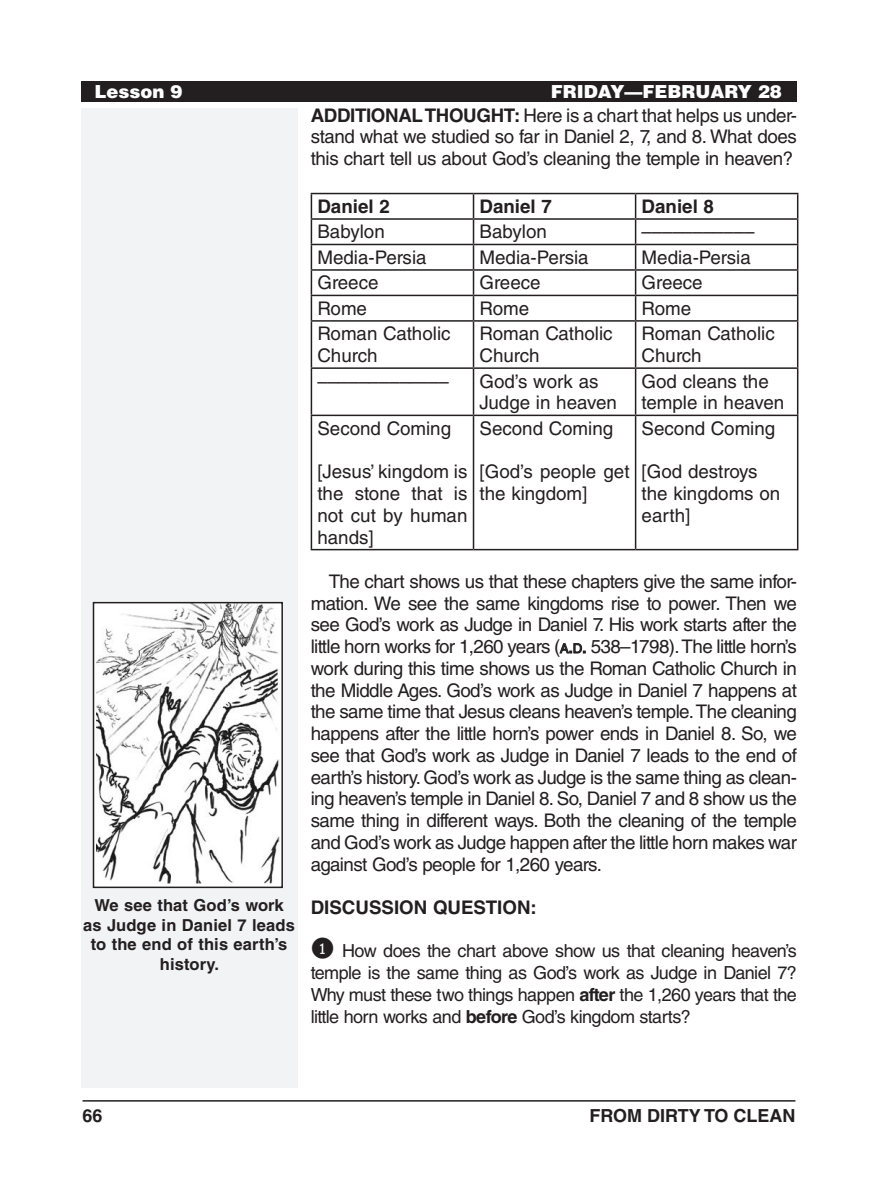
<style>
.page{position:relative;width:878px;height:1202px;background:#fff}
.page>*{position:absolute;margin:0;border:0;box-sizing:border-box;transform-origin:0 0}
.Body_Text_SpaceBefor{font:18.75px/21.8px "Helvetica LT Std";letter-spacing:-.03em;color:#231f20;text-align:justify}
.Body_Text_NoIndent{font:18.75px/21.8px "Helvetica LT Std";color:#231f20}
.Body_Text_NoIndent-2{font:700 18.75px "Helvetica LT Std";color:#231f20}
.Body_Text_NoIndent_B{font:700 18.75px "Helvetica LT Std";color:#231f20}
.Friday_Questions{font:18px/21.8px "Helvetica LT Std";letter-spacing:-.03em;color:#231f20;text-align:justify}
.Running_Head_-_Right{font:900 18px "Helvetica LT Std";color:#fff}
.t1{font:700 18px "Helvetica LT Std";color:#231f20}
.Image_Captions{font:700 16.5px/19.5px "Helvetica LT Std";letter-spacing:.01em;color:#231f20;text-align:center}
.s1{font-weight:700}
.s2{font-size:13.2px}
.s3{font-style:inherit}
</style>
<div class="page">
<hr style="left:82px;top:1100px;width:713px;height:1px;background:#231f20">
<div style="left:81px;top:108px;width:216px;height:979px;background:#f2f3f4"></div>
<div style="left:81px;top:81px;width:715px;height:20px;background:#231f20"></div>
<hr style="left:310px;top:193px;width:163px;height:1px;background:#231f20">
<hr style="left:310px;top:194px;width:2px;height:24px;background:#231f20">
<hr style="left:473px;top:193px;width:162px;height:1px;background:#231f20">
<hr style="left:472px;top:194px;width:2px;height:24px;background:#231f20">
<hr style="left:635px;top:193px;width:163px;height:1px;background:#231f20">
<hr style="left:634px;top:194px;width:2px;height:24px;background:#231f20">
<hr style="left:796px;top:194px;width:2px;height:24px;background:#231f20">
<hr style="left:310px;top:218px;width:163px;height:2px;background:#231f20">
<hr style="left:310px;top:220px;width:2px;height:24px;background:#231f20">
<hr style="left:473px;top:218px;width:162px;height:2px;background:#231f20">
<hr style="left:472px;top:220px;width:2px;height:24px;background:#231f20">
<hr style="left:635px;top:218px;width:163px;height:2px;background:#231f20">
<hr style="left:634px;top:220px;width:2px;height:24px;background:#231f20">
<hr style="left:796px;top:220px;width:2px;height:24px;background:#231f20">
<hr style="left:310px;top:244px;width:163px;height:1px;background:#231f20">
<hr style="left:310px;top:245px;width:2px;height:24px;background:#231f20">
<hr style="left:473px;top:244px;width:162px;height:1px;background:#231f20">
<hr style="left:472px;top:245px;width:2px;height:24px;background:#231f20">
<hr style="left:635px;top:244px;width:163px;height:1px;background:#231f20">
<hr style="left:634px;top:245px;width:2px;height:24px;background:#231f20">
<hr style="left:796px;top:245px;width:2px;height:24px;background:#231f20">
<hr style="left:310px;top:269px;width:163px;height:2px;background:#231f20">
<hr style="left:310px;top:271px;width:2px;height:24px;background:#231f20">
<hr style="left:473px;top:269px;width:162px;height:2px;background:#231f20">
<hr style="left:472px;top:271px;width:2px;height:24px;background:#231f20">
<hr style="left:635px;top:269px;width:163px;height:2px;background:#231f20">
<hr style="left:634px;top:271px;width:2px;height:24px;background:#231f20">
<hr style="left:796px;top:271px;width:2px;height:24px;background:#231f20">
<hr style="left:310px;top:295px;width:163px;height:1px;background:#231f20">
<hr style="left:310px;top:296px;width:2px;height:24px;background:#231f20">
<hr style="left:473px;top:295px;width:162px;height:1px;background:#231f20">
<hr style="left:472px;top:296px;width:2px;height:24px;background:#231f20">
<hr style="left:635px;top:295px;width:163px;height:1px;background:#231f20">
<hr style="left:634px;top:296px;width:2px;height:24px;background:#231f20">
<hr style="left:796px;top:296px;width:2px;height:24px;background:#231f20">
<hr style="left:310px;top:320px;width:163px;height:2px;background:#231f20">
<hr style="left:310px;top:322px;width:2px;height:45px;background:#231f20">
<hr style="left:473px;top:320px;width:162px;height:2px;background:#231f20">
<hr style="left:472px;top:322px;width:2px;height:45px;background:#231f20">
<hr style="left:635px;top:320px;width:163px;height:2px;background:#231f20">
<hr style="left:634px;top:322px;width:2px;height:45px;background:#231f20">
<hr style="left:796px;top:322px;width:2px;height:45px;background:#231f20">
<hr style="left:310px;top:367px;width:163px;height:2px;background:#231f20">
<hr style="left:310px;top:369px;width:2px;height:45px;background:#231f20">
<hr style="left:473px;top:367px;width:162px;height:2px;background:#231f20">
<hr style="left:472px;top:369px;width:2px;height:45px;background:#231f20">
<hr style="left:635px;top:367px;width:163px;height:2px;background:#231f20">
<hr style="left:634px;top:369px;width:2px;height:45px;background:#231f20">
<hr style="left:796px;top:369px;width:2px;height:45px;background:#231f20">
<hr style="left:310px;top:414px;width:163px;height:2px;background:#231f20">
<hr style="left:310px;top:416px;width:2px;height:133px;background:#231f20">
<hr style="left:473px;top:414px;width:162px;height:2px;background:#231f20">
<hr style="left:472px;top:416px;width:2px;height:133px;background:#231f20">
<hr style="left:635px;top:414px;width:163px;height:2px;background:#231f20">
<hr style="left:634px;top:416px;width:2px;height:133px;background:#231f20">
<hr style="left:796px;top:416px;width:2px;height:133px;background:#231f20">
<hr style="left:310px;top:549px;width:163px;height:1px;background:#231f20">
<hr style="left:473px;top:549px;width:162px;height:1px;background:#231f20">
<hr style="left:635px;top:549px;width:163px;height:1px;background:#231f20">
<svg style="left:560px;top:643px;width:25px;height:10px"></svg>
<img style="left:96px;top:605px;width:183px;height:278px">
<div style="left:93px;top:602px;width:190px;height:286px;border:2px solid #231f20"></div>
<p class="Running_Head_-_Right" style="left:94px;top:79px;width:90px">Lesson 9</p>
<p class="Running_Head_-_Right" style="left:550px;top:79px;width:233px">FRIDAY—FEBRUARY 28</p>
<p class="Body_Text_NoIndent" style="left:310px;top:104px;width:488px;text-align:justify"><span class="s1">ADDITIONAL THOUGHT:</span> Here is a chart that helps us under&shy;stand what we studied so far in Daniel 2, 7, and 8. What does this chart tell us about God’s cleaning the temple in heaven?</p>
<p class="Body_Text_NoIndent-2" style="left:317px;top:195px;width:74px">Daniel 2</p>
<p class="Body_Text_NoIndent-2" style="left:479px;top:195px;width:74px">Daniel 7</p>
<p class="Body_Text_NoIndent-2" style="left:641px;top:195px;width:74px">Daniel 8</p>
<p class="Body_Text_NoIndent" style="left:317px;top:221px;width:69px">Babylon</p>
<p class="Body_Text_NoIndent" style="left:479px;top:221px;width:69px">Babylon</p>
<p class="Body_Text_NoIndent" style="left:641px;top:221px;width:114px">–––––––––––</p>
<p class="Body_Text_NoIndent" style="left:317px;top:246px;width:111px">Media-Persia</p>
<p class="Body_Text_NoIndent" style="left:479px;top:246px;width:111px">Media-Persia</p>
<p class="Body_Text_NoIndent" style="left:641px;top:246px;width:111px">Media-Persia</p>
<p class="Body_Text_NoIndent" style="left:317px;top:272px;width:63px">Greece</p>
<p class="Body_Text_NoIndent" style="left:479px;top:272px;width:63px">Greece</p>
<p class="Body_Text_NoIndent" style="left:641px;top:272px;width:63px">Greece</p>
<p class="Body_Text_NoIndent" style="left:317px;top:297px;width:51px">Rome</p>
<p class="Body_Text_NoIndent" style="left:479px;top:297px;width:51px">Rome</p>
<p class="Body_Text_NoIndent" style="left:641px;top:297px;width:51px">Rome</p>
<p class="Body_Text_NoIndent" style="left:317px;top:323px;width:135px">Roman Catholic<br>Church</p>
<p class="Body_Text_NoIndent" style="left:479px;top:323px;width:135px">Roman Catholic<br>Church</p>
<p class="Body_Text_NoIndent" style="left:641px;top:323px;width:135px">Roman Catholic<br>Church</p>
<p class="Body_Text_NoIndent" style="left:317px;top:370px;width:133px">–––––––––—––</p>
<p class="Body_Text_NoIndent" style="left:479px;top:370px;width:139px">God’s work as<br>Judge in heaven</p>
<p class="Body_Text_NoIndent" style="left:641px;top:370px;width:144px">God cleans the temple in heaven</p>
<p class="Body_Text_NoIndent" style="left:317px;top:417px;width:135px">Second Coming</p>
<p class="Body_Text_NoIndent" style="left:317px;top:461px;width:151px;text-align:justify">[Jesus’ kingdom is the stone that is not cut by human hands]</p>
<p class="Body_Text_NoIndent" style="left:479px;top:417px;width:135px">Second Coming</p>
<p class="Body_Text_NoIndent" style="left:479px;top:461px;width:151px">[God’s people get the kingdom]</p>
<p class="Body_Text_NoIndent" style="left:641px;top:417px;width:135px">Second Coming</p>
<p class="Body_Text_NoIndent" style="left:641px;top:461px;width:140px">[God destroys the kingdoms on earth]</p>
<p class="Image_Captions" style="left:83px;top:895px;width:213px">We see that God’s work as Judge in Daniel 7 leads to the end of this earth’s history.</p>
<p class="Body_Text_SpaceBefor" style="left:310px;top:570px;width:488px;text-indent:18px">The chart shows us that these chapters give the same infor&shy;mation. We see the same kingdoms rise to power. Then we see God’s work as Judge in Daniel 7. His work starts after the little horn works for 1,260 years (<span class="s2">a</span><span class="s3">.</span><span class="s2">d</span><span class="s3">.</span> 538–1798). The little horn’s work during this time shows us the Roman Catholic Church in the Middle Ages. God’s work as Judge in Daniel 7 happens at the same time that Jesus cleans heaven’s temple. The cleaning happens after the little horn’s power ends in Daniel 8. So, we see that God’s work as Judge in Daniel 7 leads to the end of earth’s history. God’s work as Judge is the same thing as clean&shy;ing heaven’s temple in Daniel 8. So, Daniel 7 and 8 show us the same thing in different ways. Both the cleaning of the temple and God’s work as Judge happen after the little horn makes war against God’s people for 1,260 years.</p>
<p class="Body_Text_NoIndent_B" style="left:310px;top:896px;width:228px">DISCUSSION QUESTION:</p>
<p class="Friday_Questions" style="left:310px;top:940px;width:488px;text-indent:31px">How does the chart above show us that cleaning heaven’s temple is the same thing as God’s work as Judge in Daniel 7?<br>Why must these two things happen <span class="s1">after</span> the 1,260 years that the little horn works and <span class="s1">before</span> God’s kingdom starts?</p>
<p class="t1" style="left:82px;top:1104px;width:22px">66</p>
<p class="t1" style="left:589px;top:1104px;width:207px">FROM DIRTY TO CLEAN</p>
</div>
